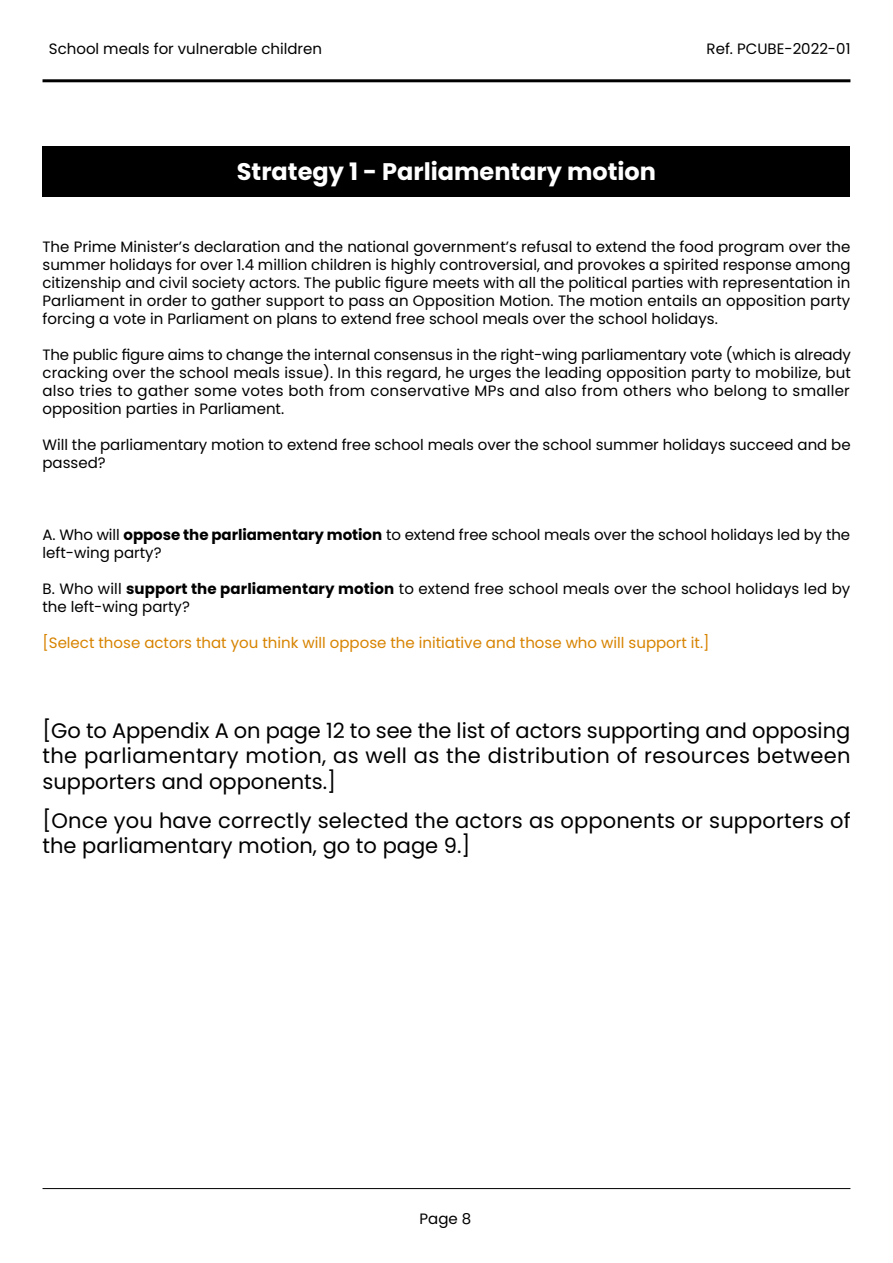
<style>
.page{position:relative;width:893px;height:1263px;background:#fff}
.page>*{position:absolute;margin:0;border:0;box-sizing:border-box;transform-origin:0 0}
.Titular_nivell_1{font:700 24px "Poppins";color:#fff}
.t1{font:21px/25.2px "Poppins";letter-spacing:.005em;color:#000;text-align:justify}
.t2{font:15px/18px "Poppins";color:#000}
.t3{font:15px "Poppins";color:#d78300}
.s1{font-weight:700}
</style>
<div class="page">
<hr style="left:43px;top:79px;width:807px;height:3px;background:#000">
<hr style="left:43px;top:1188px;width:807px;height:1px;background:#000">
<div style="left:43px;top:146px;width:807px;height:51px;background:#000"></div>
<p class="t2" style="left:49px;top:40px;width:275px">School meals for vulnerable children</p>
<p class="t2" style="left:707px;top:40px;width:145px">Ref. PCUBE-2022-01</p>
<p class="Titular_nivell_1" style="left:237px;top:158px;width:421px">Strategy 1 - Parliamentary motion</p>
<p class="t2" style="left:43px;top:238px;width:809px;text-align:justify">The Prime Minister’s declaration and the national government’s refusal to extend the food program over the summer holidays for over 1.4 million children is highly controversial, and provokes a spirited response among citizenship and civil society actors. The public figure meets with all the political parties with representation in Parliament in order to gather support to pass an Opposition Motion. The motion entails an opposition party forcing a vote in Parliament on plans to extend free school meals over the school holidays.</p>
<p class="t2" style="left:43px;top:346px;width:810px;text-align:justify">The public figure aims to change the internal consensus in the right-wing parliamentary vote (which is already cracking over the school meals issue). In this regard, he urges the leading opposition party to mobilize, but also tries to gather some votes both from conservative MPs and also from others who belong to smaller opposition parties in Parliament.</p>
<p class="t2" style="left:43px;top:436px;width:810px">Will the parliamentary motion to extend free school meals over the school summer holidays succeed and be passed?</p>
<p class="t2" style="left:43px;top:526px;width:809px">A. Who will <span class="s1">oppose the parliamentary motion</span> to extend free school meals over the school holidays led by the left-wing party?</p>
<p class="t2" style="left:43px;top:580px;width:809px">B. Who will <span class="s1">support the parliamentary motion</span> to extend free school meals over the school holidays led by the left-wing party?</p>
<p class="t3" style="left:43px;top:634px;width:669px">[Select those actors that you think will oppose the initiative and those who will support it.]</p>
<p class="t1" style="left:43px;top:718px;width:809px">[Go to Appendix A on page 12 to see the list of actors supporting and opposing the parliamentary motion, as well as the distribution of resources between supporters and opponents.]</p>
<p class="t1" style="left:43px;top:808px;width:810px">[Once you have correctly selected the actors as opponents or supporters of the parliamentary motion, go to page 9.]</p>
<p class="t2" style="left:420px;top:1210px;width:53px">Page 8</p>
</div>
